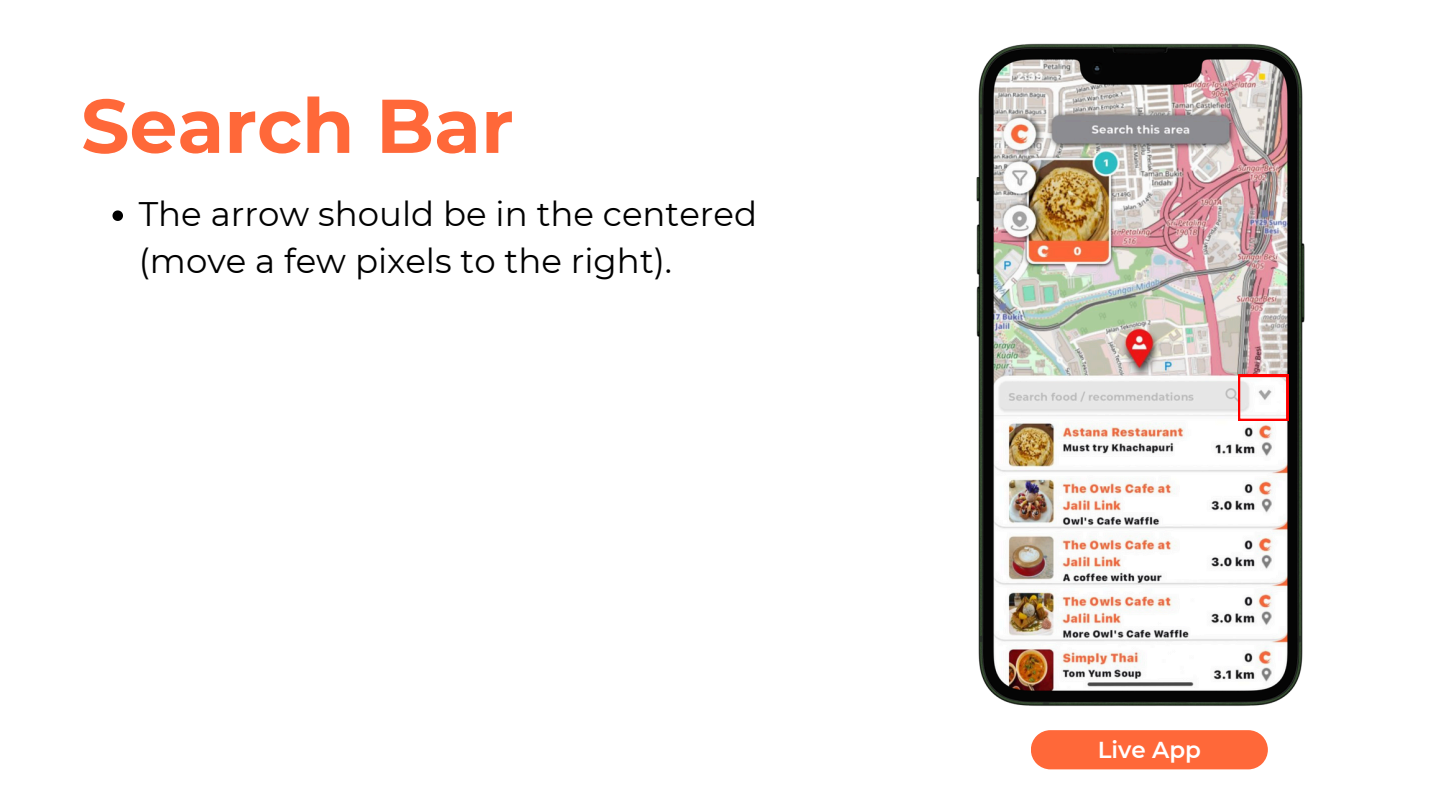
<style>
.page{position:relative;width:1440px;height:810px;background:#fff}
.page>*{position:absolute;margin:0;border:0;box-sizing:border-box;transform-origin:0 0}
.t1{font:700 76px "Montserrat";color:#ff6839}
.t2{font:34px/47.2px "Montserrat";color:#000}
.t3{font:600 23px "Montserrat";color:#fff}
</style>
<div class="page">
<img style="left:976px;top:43px;width:329px;height:663px">
<div style="left:1031px;top:730px;width:237px;height:39px;background:#ff6839"></div>
<svg style="left:1238px;top:375px;width:50px;height:46px"></svg>
<svg style="left:112px;top:210px;width:11px;height:11px"></svg>
<p class="t1" style="left:81px;top:79px;width:434px">Search Bar</p>
<p class="t2" style="left:139px;top:190px;width:620px">The arrow should be in the centered (move a few pixels to the right).</p>
<h1 class="t3" style="left:1098px;top:735px;width:105px">Live App</h1>
</div>
